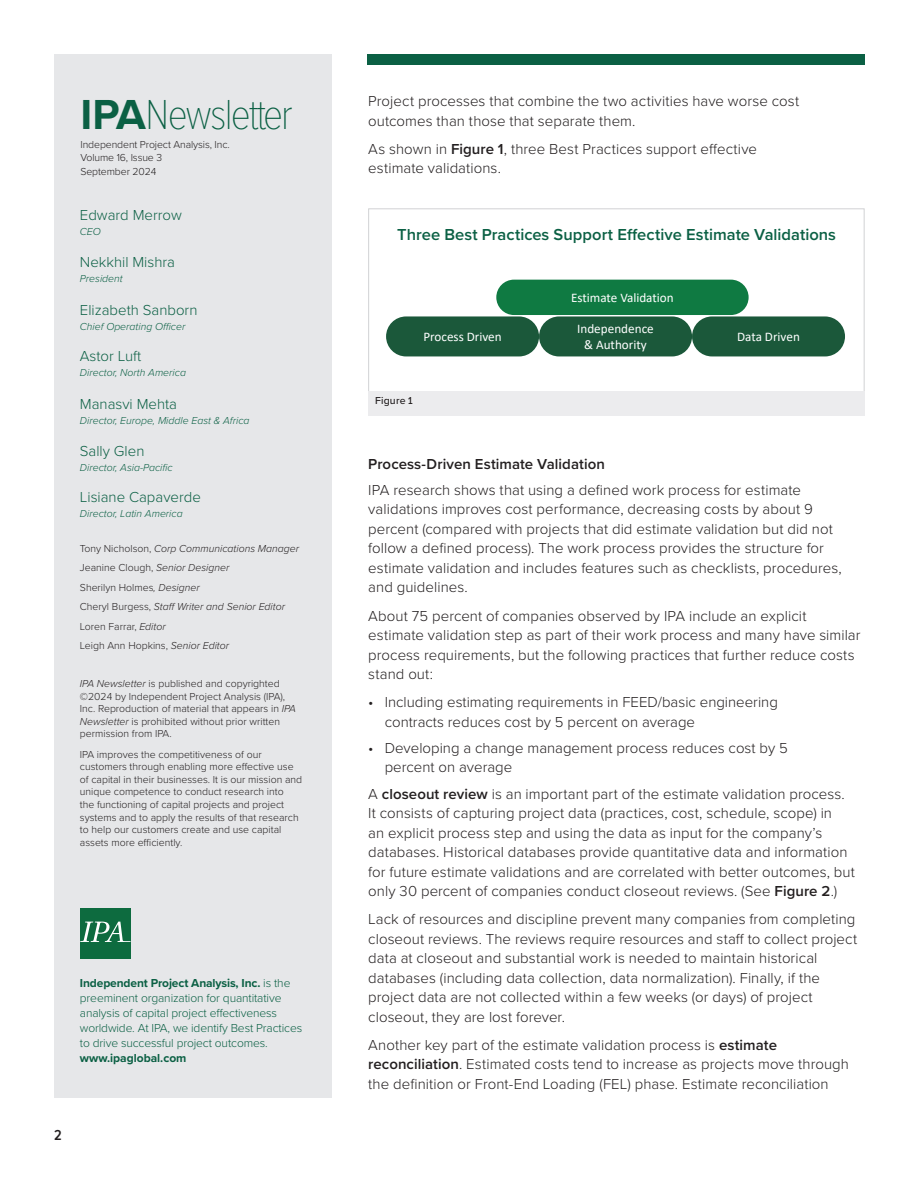
<style>
.page{position:relative;width:918px;height:1188px;background:#fff}
.page>*{position:absolute;margin:0;border:0;box-sizing:border-box;transform-origin:0 0}
._3-body{font:100 43.5px "Proxima Nova Cond";letter-spacing:-.045em;color:#0b6044}
._2-Sub{font:600 16.5px "Proxima Nova";color:#0b6044}
._3-body-2{font:300 15px/19.5px "Proxima Nova";letter-spacing:.005em;color:#231f20}
.indented_body{font:300 15px/19.5px "Proxima Nova";color:#231f20}
.t1{font:300 15px "Proxima Nova";color:#0b6044}
._2-Sub-2{font:600 15px "Proxima Nova";letter-spacing:.005em;color:#231f20}
.t2{font:600 15px "Proxima Nova Cond";color:#231f20}
.t3{font:13.2px/15.8px "Calibri";color:#fff;text-align:center}
.t4{font:300 12px/15px "Proxima Nova";letter-spacing:-.01em;color:#0b6044}
.t5{font:300 10.5px/12.6px "Proxima Nova";color:#231f20}
.t6{font:italic 300 10.5px "Proxima Nova";color:#0b6044}
.t7{font:italic 300 10.5px/19.5px "Proxima Nova";color:#231f20}
._2-Sub-3{font:500 10.5px "Proxima Nova";letter-spacing:.02em;color:#231f20}
.s1{font-family:"Proxima Nova";font-weight:700}
.s2{font-style:normal}
.s3{font-style:italic}
.s4{font-weight:700}
.s5{font-weight:600}
</style>
<div class="page">
<div style="left:367px;top:54px;width:498px;height:11px;background:#0b6044"></div>
<div style="left:54px;top:54px;width:277px;height:1043px;background:#e6e7e9"></div>
<div style="left:80px;top:908px;width:50px;height:50px;background:#0d6b3f"></div>
<svg style="left:80px;top:922px;width:51px;height:20px"></svg>
<div style="left:496px;top:280px;width:253px;height:35px;background:#0f7a42;border-radius:18px"></div>
<div style="left:539px;top:316px;width:153px;height:40px;background:#1b583a;border-radius:20px"></div>
<div style="left:386px;top:316px;width:153px;height:40px;background:#1b583a;border-radius:20px"></div>
<div style="left:692px;top:316px;width:153px;height:40px;background:#1b583a;border-radius:20px"></div>
<div style="left:368px;top:391px;width:497px;height:25px;background:#ececee"></div>
<p class="_3-body" style="left:80px;top:83px;width:214px"><span class="s1">IPA</span>Newsletter</p>
<p class="t5" style="left:80px;top:137px;width:151px;line-height:13.5px">Independent Project Analysis, Inc.<br>Volume 16, Issue 3<br>September 2024</p>
<p class="t1" style="left:80px;top:204px;width:104px">Edward Merrow</p>
<p class="t6" style="left:80px;top:224px;width:22px">CEO</p>
<p class="t1" style="left:80px;top:251px;width:97px">Nekkhil Mishra</p>
<p class="t6" style="left:80px;top:270px;width:44px">President</p>
<p class="t1" style="left:80px;top:299px;width:119px">Elizabeth Sanborn</p>
<p class="t6" style="left:80px;top:318px;width:107px">Chief Operating Officer</p>
<p class="t1" style="left:80px;top:345px;width:63px">Astor Luft</p>
<p class="t6" style="left:80px;top:365px;width:108px">Director, North America</p>
<p class="t1" style="left:80px;top:393px;width:99px">Manasvi Mehta</p>
<p class="t6" style="left:80px;top:413px;width:171px">Director, Europe, Middle East &amp; Africa</p>
<p class="t1" style="left:80px;top:440px;width:66px">Sally Glen</p>
<p class="t6" style="left:80px;top:459px;width:94px">Director, Asia-Pacific</p>
<p class="t1" style="left:80px;top:486px;width:122px">Lisiane Capaverde</p>
<p class="t6" style="left:80px;top:506px;width:104px">Director, Latin America</p>
<p class="t7" style="left:80px;top:538px;width:221px"><span class="s2">Tony Nicholson,</span> Corp Communications Manager<br><span class="s2">Jeanine Clough,</span> Senior Designer</p>
<p class="t5" style="left:80px;top:580px;width:121px">Sherilyn Holmes<span class="s3">, Designer</span></p>
<p class="t7" style="left:80px;top:596px;width:207px"><span class="s2">Cheryl Burgess,</span> Staff Writer and Senior Editor</p>
<p class="t5" style="left:80px;top:619px;width:87px">Loren Farrar, <span class="s3">Editor</span></p>
<p class="t5" style="left:80px;top:639px;width:151px">Leigh Ann Hopkins, <span class="s3">Senior Editor</span></p>
<p class="t5" style="left:80px;top:677px;width:218px"><span class="s3">IPA Newsletter</span> is published and copyrighted ©2024 by Independent Project Analysis (IPA), Inc. Reproduction of material that appears in <span class="s3">IPA Newsletter</span> is prohibited without prior written permission from IPA.</p>
<p class="t5" style="left:80px;top:747px;width:224px">IPA improves the competitiveness of our customers through enabling more effective use of capital in their businesses. It is our mission and unique competence to conduct research into<br>the functioning of capital projects and project systems and to apply the results of that research to help our customers create and use capital assets more efficiently.</p>
<p class="t4" style="left:80px;top:975px;width:224px"><span class="s4">Independent Project Analysis, Inc.</span> is the preeminent organization for quantitative analysis of capital project effectiveness worldwide. At IPA, we identify Best Practices to drive successful project outcomes. <span class="s4">www.ipaglobal.com</span></p>
<p class="t2" style="left:54px;top:1124px;width:9px">2</p>
<p class="_3-body-2" style="left:368px;top:91px;width:432px">Project processes that combine the two activities have worse cost outcomes than those that separate them.</p>
<p class="_3-body-2" style="left:368px;top:138px;width:390px">As shown in <span class="s5">Figure 1</span>, three Best Practices support effective estimate validations.</p>
<p class="_2-Sub" style="left:397px;top:223px;width:440px">Three Best Practices Support Effective Estimate Validations</p>
<p class="t3" style="left:571px;top:289px;width:104px">Estimate Validation</p>
<p class="t3" style="left:577px;top:320px;width:78px">Independence &amp; Authority</p>
<p class="t3" style="left:423px;top:328px;width:80px">Process Driven</p>
<p class="t3" style="left:737px;top:328px;width:64px">Data Driven</p>
<p class="_2-Sub-3" style="left:375px;top:392px;width:39px">Figure 1</p>
<p class="_2-Sub-2" style="left:368px;top:452px;width:238px">Process-Driven Estimate Validation</p>
<p class="_3-body-2" style="left:368px;top:479px;width:475px">IPA research shows that using a defined work process for estimate validations improves cost performance, decreasing costs by about 9 percent (compared with projects that did estimate validation but did not follow a defined process). The work process provides the structure for estimate validation and includes features such as checklists, procedures, and guidelines.</p>
<p class="_3-body-2" style="left:368px;top:605px;width:494px">About 75 percent of companies observed by IPA include an explicit estimate validation step as part of their work process and many have similar process requirements, but the following practices that further reduce costs stand out:</p>
<p class="indented_body" style="left:385px;top:692px;width:395px;text-indent:-16px">• Including estimating requirements in FEED/basic engineering contracts reduces cost by 5 percent on average</p>
<p class="indented_body" style="left:385px;top:737px;width:405px;text-indent:-16px">• Developing a change management process reduces cost by 5 percent on average</p>
<p class="_3-body-2" style="left:368px;top:783px;width:488px">A <span class="s5">closeout review</span> is an important part of the estimate validation process.<br>It consists of capturing project data (practices, cost, schedule, scope) in<br>an explicit process step and using the data as input for the company’s databases. Historical databases provide quantitative data and information for future estimate validations and are correlated with better outcomes, but only 30 percent of companies conduct closeout reviews. (See <span class="s5">Figure 2</span>.)</p>
<p class="_3-body-2" style="left:368px;top:909px;width:490px">Lack of resources and discipline prevent many companies from completing closeout reviews. The reviews require resources and staff to collect project data at closeout and substantial work is needed to maintain historical databases (including data collection, data normalization). Finally, if the project data are not collected within a few weeks (or days) of project closeout, they are lost forever.</p>
<p class="_3-body-2" style="left:368px;top:1034px;width:482px">Another key part of the estimate validation process is <span class="s5">estimate reconciliation</span>. Estimated costs tend to increase as projects move through the definition or Front-End Loading (FEL) phase. Estimate reconciliation</p>
</div>
